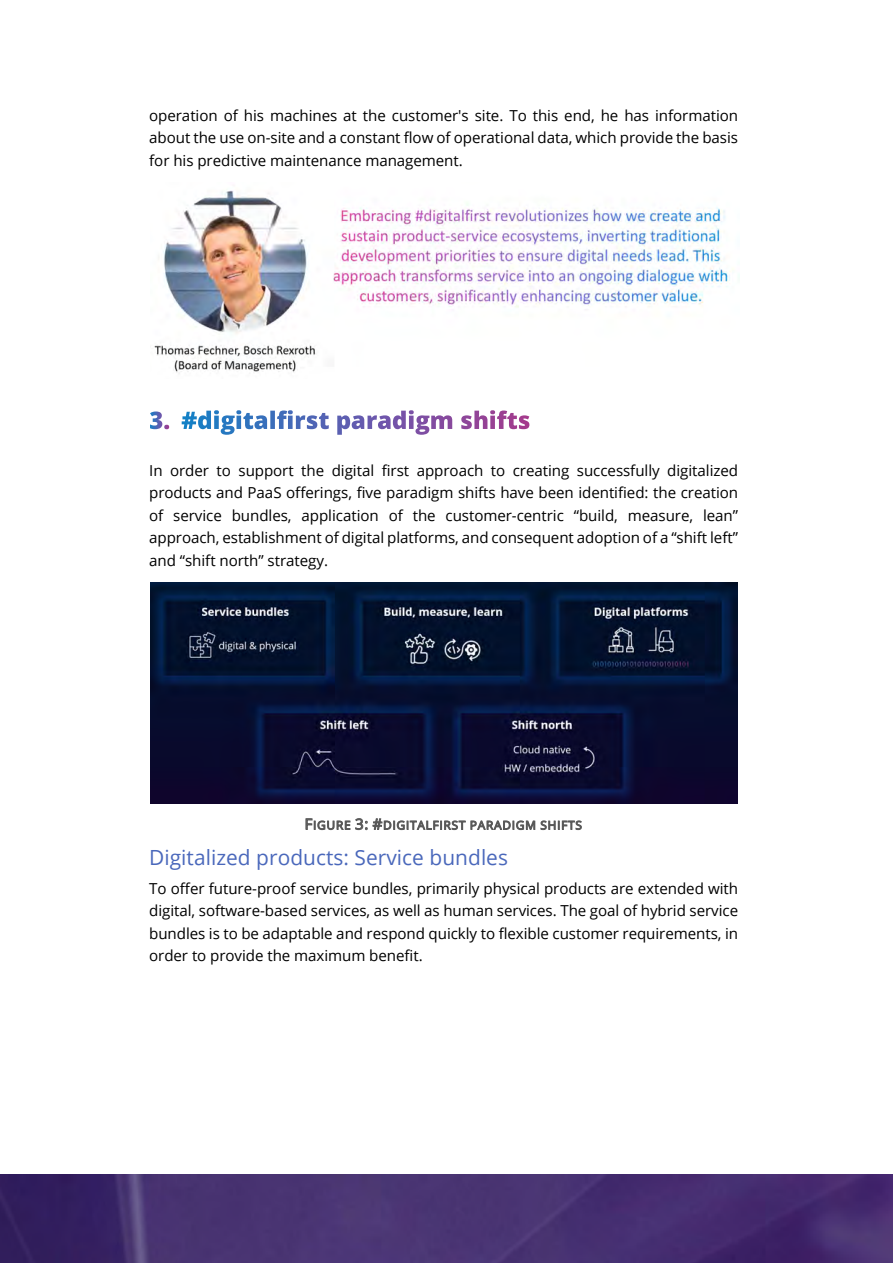
<style>
.page{position:relative;width:893px;height:1263px;background:#fff}
.page>*{position:absolute;margin:0;border:0;box-sizing:border-box;transform-origin:0 0}
.t1{font:20.85px "Open Sans";letter-spacing:.005em;color:#4a68bb}
.t2{font:15.15px/22.5px "Open Sans";letter-spacing:-.005em;color:#000;text-align:justify}
.t3{font:11.7px "Open Sans";letter-spacing:.065em;color:#595959}
.s1{font-size:14.85px}
</style>
<div class="page">
<img style="left:0;top:1175px;width:893px;height:88px">
<svg style="left:150px;top:411px;width:19px;height:18px"></svg>
<svg style="left:182px;top:410px;width:168px;height:25px"></svg>
<svg style="left:393px;top:410px;width:136px;height:19px"></svg>
<img style="left:154px;top:190px;width:585px;height:184px">
<img style="left:151px;top:583px;width:586px;height:221px">
<p class="t2" style="left:149px;top:104px;width:590px">operation of his machines at the customer's site. To this end, he has information about the use on-site and a constant flow of operational data, which provide the basis for his predictive maintenance management.</p>
<p class="t2" style="left:149px;top:459px;width:591px">In order to support the digital first approach to creating successfully digitalized products and PaaS offerings, five paradigm shifts have been identified: the creation of service bundles, application of the customer-centric “build, measure, lean” approach, establishment of digital platforms, and consequent adoption of a “shift left” and “shift north” strategy.</p>
<p class="t3" style="left:305px;top:817px;width:279px"><span class="s1">F</span>IGURE <span class="s1">3: #</span>DIGITALFIRST PARADIGM SHIFTS</p>
<h1 class="t1" style="left:149px;top:843px;width:360px">Digitalized products: Service bundles</h1>
<p class="t2" style="left:149px;top:877px;width:590px">To offer future-proof service bundles, primarily physical products are extended with digital, software-based services, as well as human services. The goal of hybrid service bundles is to be adaptable and respond quickly to flexible customer requirements, in order to provide the maximum benefit.</p>
</div>
